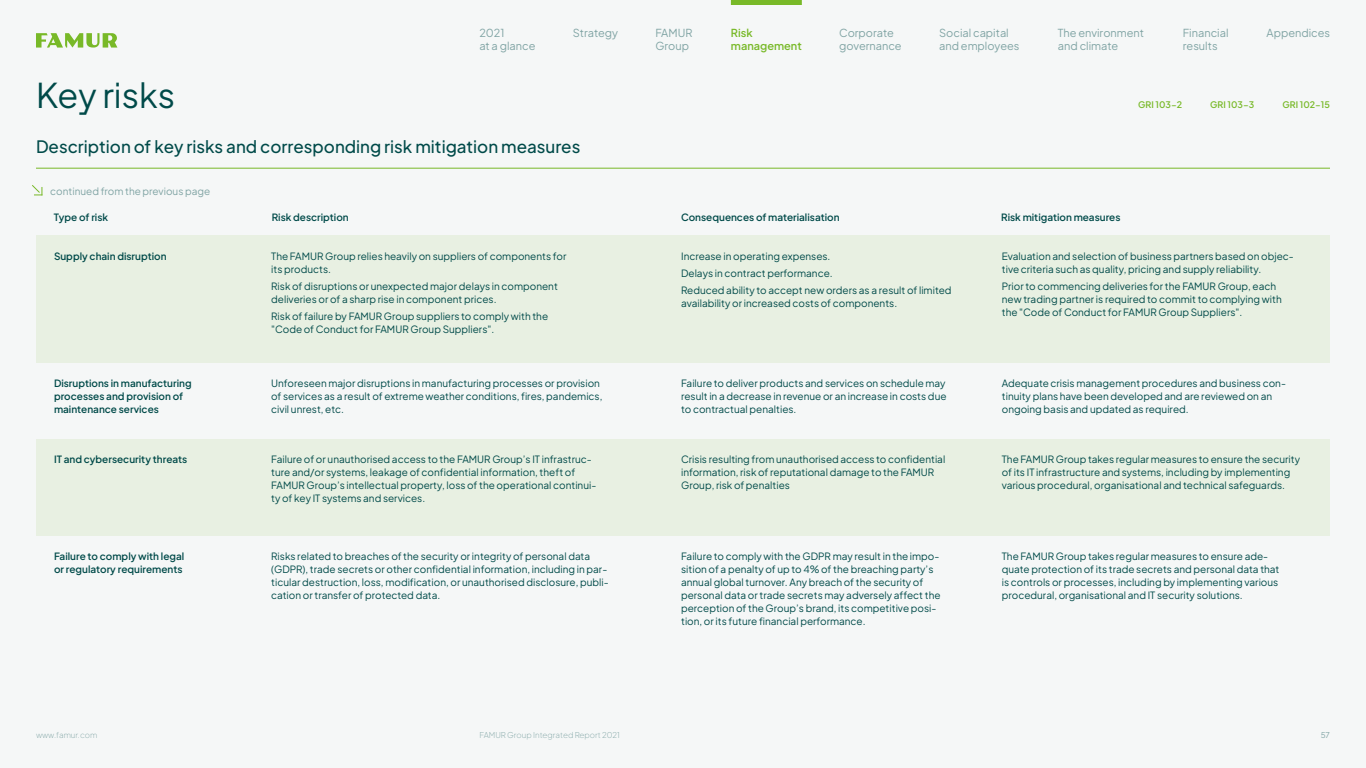
<style>
.page{position:relative;width:1366px;height:768px;background:#f5f7f7}
.page>*{position:absolute;margin:0;border:0;box-sizing:border-box;transform-origin:0 0}
.t1{font:34px "Plus Jakarta Sans";color:#004a49}
.t2{font:500 17px "Plus Jakarta Sans";color:#004a49}
.t3{font:11px/13px "Plus Jakarta Sans";color:#80a4a4}
.t4{font:600 11px/13px "Plus Jakarta Sans";color:#78b928}
.t5{font:10px/13px "Plus Jakarta Sans";color:#004a49}
.t6{font:600 10px/13px "Plus Jakarta Sans";color:#004a49}
.t7{font:10px "Plus Jakarta Sans";color:#80a4a4}
.t8{font:600 9px "Plus Jakarta Sans";color:#78b928}
.t9{font:200 8px "Plus Jakarta Sans";color:#80a4a4}
.t10{font:8px "Plus Jakarta Sans";color:#80a4a4}
</style>
<div class="page">
<svg style="left:36px;top:33px;width:81px;height:15px"></svg>
<hr style="left:36px;top:168px;width:1294px;height:1px;background:#78b928">
<div style="left:36px;top:235px;width:1294px;height:127px;background:#e8f0e2"></div>
<div style="left:36px;top:439px;width:1294px;height:96px;background:#e8f0e2"></div>
<svg style="left:32px;top:185px;width:10px;height:10px"></svg>
<div style="left:731px;top:0;width:71px;height:5px;background:#78b928"></div>
<p class="t3" style="left:479px;top:25px;width:58px">2021<br>at a glance</p>
<p class="t3" style="left:1183px;top:25px;width:47px">Financial results</p>
<p class="t3" style="left:573px;top:25px;width:47px">Strategy</p>
<p class="t3" style="left:655px;top:25px;width:38px">FAMUR<br>Group</p>
<p class="t4" style="left:731px;top:25px;width:72px">Risk management</p>
<p class="t3" style="left:839px;top:25px;width:64px">Corporate governance</p>
<p class="t3" style="left:939px;top:25px;width:71px">Social capital</p>
<p class="t3" style="left:1267px;top:25px;width:65px">Appendices</p>
<p class="t3" style="left:939px;top:38px;width:82px">and employees</p>
<p class="t3" style="left:1058px;top:25px;width:88px">The environment and climate</p>
<h1 class="t1" style="left:36px;top:68px;width:140px">Key risks</h1>
<h2 class="t2" style="left:36px;top:133px;width:546px">Description of key risks and corresponding risk mitigation measures</h2>
<p class="t7" style="left:50px;top:183px;width:161px">continued from the previous page</p>
<p class="t6" style="left:54px;top:210px;width:56px">Type of risk</p>
<p class="t6" style="left:272px;top:210px;width:79px">Risk description</p>
<p class="t6" style="left:681px;top:210px;width:160px">Consequences of materialisation</p>
<p class="t6" style="left:1001px;top:210px;width:121px">Risk mitigation measures</p>
<p class="t8" style="left:1138px;top:97px;width:45px">GRI 103-2</p>
<p class="t8" style="left:1210px;top:97px;width:45px">GRI 103-3</p>
<p class="t8" style="left:1283px;top:97px;width:49px">GRI 102-15</p>
<p class="t6" style="left:54px;top:248px;width:114px">Supply chain disruption</p>
<p class="t5" style="left:271px;top:248px;width:297px">The FAMUR Group relies heavily on suppliers of components for its products.</p>
<p class="t5" style="left:271px;top:278px;width:288px">Risk of disruptions or unexpected major delays in component deliveries or of a sharp rise in component prices.</p>
<p class="t5" style="left:271px;top:308px;width:278px">Risk of failure by FAMUR Group suppliers to comply with the "Code of Conduct for FAMUR Group Suppliers".</p>
<p class="t5" style="left:681px;top:246px;width:272px;line-height:17px">Increase in operating expenses.<br>Delays in contract performance.<br>Reduced ability to accept new orders as a result of limited</p>
<p class="t5" style="left:681px;top:295px;width:218px">availability or increased costs of components.</p>
<p class="t5" style="left:1002px;top:248px;width:294px">Evaluation and selection of business partners based on objec&shy;tive criteria such as quality, pricing and supply reliability.</p>
<p class="t5" style="left:1002px;top:278px;width:281px">Prior to commencing deliveries for the FAMUR Group, each new trading partner is required to commit to complying with the "Code of Conduct for FAMUR Group Suppliers".</p>
<p class="t6" style="left:54px;top:376px;width:139px">Disruptions in manufacturing processes and provision of maintenance services</p>
<p class="t5" style="left:271px;top:376px;width:333px">Unforeseen major disruptions in manufacturing processes or provision of services as a result of extreme weather conditions, fires, pandemics, civil unrest, etc.</p>
<p class="t5" style="left:681px;top:376px;width:267px;text-align:justify">Failure to deliver products and services on schedule may result in a decrease in revenue or an increase in costs due to contractual penalties.</p>
<p class="t5" style="left:1002px;top:376px;width:286px">Adequate crisis management procedures and business con&shy;tinuity plans have been developed and are reviewed on an ongoing basis and updated as required.</p>
<p class="t6" style="left:54px;top:452px;width:135px">IT and cybersecurity threats</p>
<p class="t5" style="left:271px;top:452px;width:327px">Failure of or unauthorised access to the FAMUR Group’s IT infrastruc&shy;ture and/or systems, leakage of confidential information, theft of FAMUR Group’s intellectual property, loss of the operational continui&shy;ty of key IT systems and services.</p>
<p class="t5" style="left:681px;top:452px;width:266px">Crisis resulting from unauthorised access to confidential information, risk of reputational damage to the FAMUR<br>Group, risk of penalties</p>
<p class="t5" style="left:1002px;top:452px;width:300px">The FAMUR Group takes regular measures to ensure the security of its IT infrastructure and systems, including by implementing various procedural, organisational and technical safeguards.</p>
<p class="t6" style="left:54px;top:549px;width:132px">Failure to comply with legal or regulatory requirements</p>
<p class="t5" style="left:271px;top:549px;width:339px">Risks related to breaches of the security or integrity of personal data (GDPR), trade secrets or other confidential information, including in par&shy;ticular destruction, loss, modification, or unauthorised disclosure, publi&shy;cation or transfer of protected data.</p>
<p class="t5" style="left:681px;top:549px;width:261px">Failure to comply with the GDPR may result in the impo&shy;sition of a penalty of up to 4% of the breaching party’s annual global turnover. Any breach of the security of personal data or trade secrets may adversely affect the perception of the Group’s brand, its competitive posi&shy;tion, or its future financial performance.</p>
<p class="t5" style="left:1002px;top:549px;width:279px">The FAMUR Group takes regular measures to ensure ade&shy;quate protection of its trade secrets and personal data that is controls or processes, including by implementing various procedural, organisational and IT security solutions.</p>
<p class="t9" style="left:36px;top:728px;width:63px">www.famur.com</p>
<p class="t9" style="left:479px;top:728px;width:142px">FAMUR Group Integrated Report 2021</p>
<p class="t10" style="left:1321px;top:728px;width:11px">57</p>
</div>
